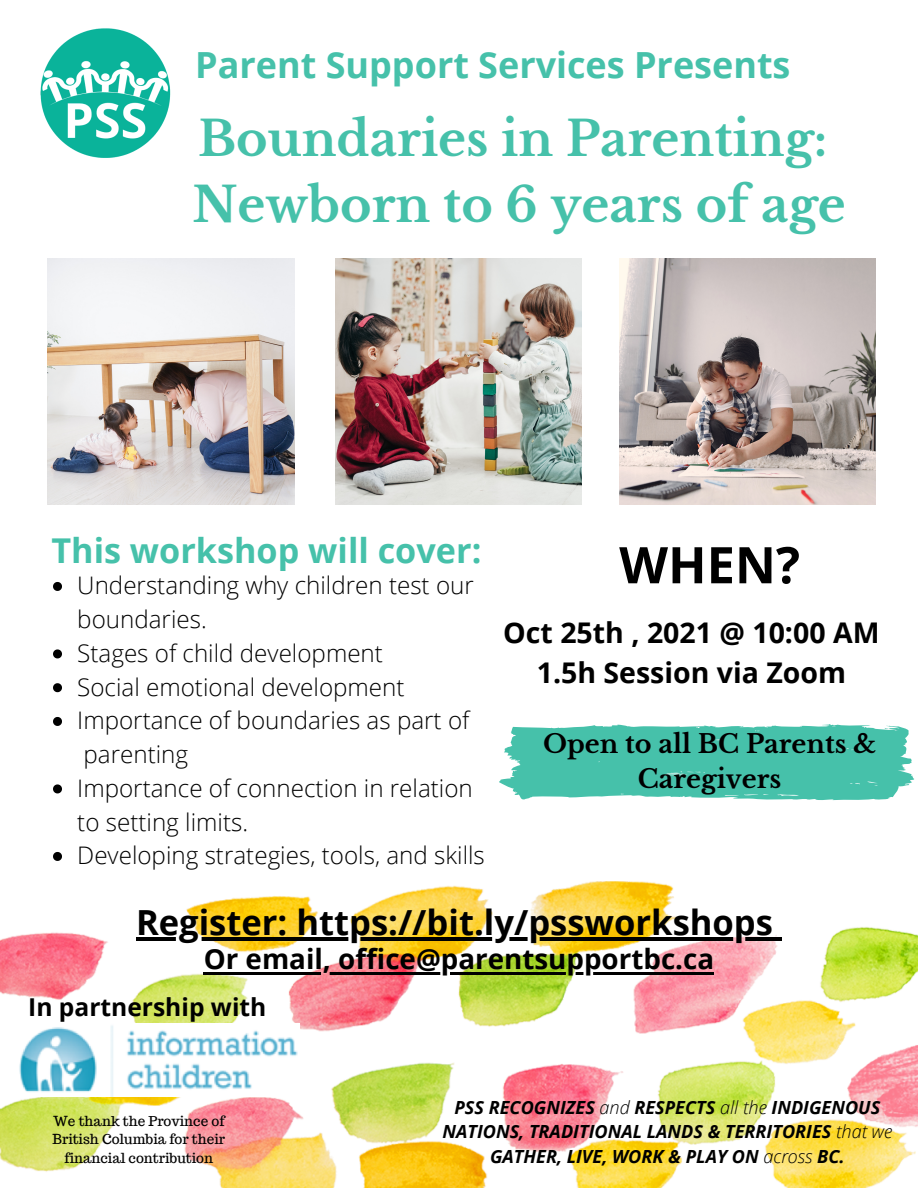
<style>
.page{position:relative;width:918px;height:1188px;background:#fff}
.page>*{position:absolute;margin:0;border:0;box-sizing:border-box;transform-origin:0 0}
.t1{font:700 50.55px "Open Sans";color:#000}
.t2{font:700 47.85px "Libre Baskerville";color:#46c1aa}
.t3{font:700 36px "Open Sans";color:#46c1aa}
.t4{font:700 34.5px "Open Sans";color:#000}
.t5{font:700 34.2px "Open Sans";color:#46c1aa}
.t6{font:700 28.5px "Open Sans";color:#000}
.t7{font:700 27.75px "Open Sans";color:#000}
.t8{font:700 25.5px/34.8px "Libre Baskerville";color:#000;text-align:center}
.t9{font:700 24.6px "Open Sans";color:#000}
.t10{font:300 24.15px/33.8px "Open Sans";color:#000}
.t11{font:italic 700 18.15px/24.8px "Open Sans";color:#000;text-align:center}
.t12{font:13.65px/18.8px "Trocchi";color:#000;text-align:center}
.s1{font-weight:300}
</style>
<div class="page">
<img style="left:0;top:882px;width:918px;height:306px">
<img style="left:16px;top:1023px;width:283px;height:73px">
<img style="left:336px;top:259px;width:246px;height:246px">
<img style="left:48px;top:259px;width:246px;height:246px">
<svg style="left:499px;top:724px;width:415px;height:77px;background:#5dc8b4"></svg>
<img style="left:40px;top:28px;width:131px;height:130px">
<img style="left:619px;top:259px;width:257px;height:246px">
<svg style="left:53px;top:582px;width:9px;height:9px"></svg>
<svg style="left:53px;top:649px;width:9px;height:9px"></svg>
<svg style="left:53px;top:683px;width:9px;height:9px"></svg>
<svg style="left:53px;top:717px;width:9px;height:9px"></svg>
<svg style="left:53px;top:784px;width:9px;height:9px"></svg>
<svg style="left:53px;top:852px;width:9px;height:9px"></svg>
<hr style="left:136px;top:937px;width:637px;height:4px;background:#000">
<svg style="left:773px;top:937px;width:9px;height:4px"></svg>
<hr style="left:204px;top:972px;width:510px;height:3px;background:#000">
<p class="t3" style="left:195px;top:40px;width:597px">Parent Support Services Presents</p>
<p class="t2" style="left:198px;top:109px;width:631px">Boundaries in Parenting:</p>
<p class="t2" style="left:192px;top:176px;width:655px">Newborn to 6 years of age</p>
<p class="t5" style="left:51px;top:527px;width:432px">This workshop will cover:</p>
<p class="t1" style="left:619px;top:529px;width:182px">WHEN?</p>
<p class="t10" style="left:77px;top:568px;width:398px">Understanding why children test our boundaries.</p>
<p class="t10" style="left:77px;top:636px;width:307px">Stages of child development</p>
<p class="t10" style="left:77px;top:669px;width:329px">Social emotional development</p>
<p class="t10" style="left:77px;top:703px;width:394px">Importance of boundaries as part of parenting</p>
<p class="t10" style="left:77px;top:771px;width:397px">Importance of connection in relation to setting limits.</p>
<p class="t10" style="left:77px;top:838px;width:409px">Developing strategies, tools, and skills</p>
<p class="t6" style="left:503px;top:613px;width:378px">Oct 25th , 2021 @ 10:00 AM</p>
<p class="t6" style="left:537px;top:652px;width:311px">1.5h Session via Zoom</p>
<p class="t8" style="left:543px;top:727px;width:335px">Open to all BC Parents &amp;<br>Caregivers</p>
<p class="t4" style="left:136px;top:898px;width:639px">Register: https://bit.ly/pssworkshops</p>
<p class="t7" style="left:204px;top:940px;width:512px">Or email, office@parentsupportbc.ca</p>
<p class="t9" style="left:28px;top:990px;width:240px">In partnership with</p>
<p class="t12" style="left:52px;top:1111px;width:174px">We thank the Province of<br>British Columbia for their financial contribution</p>
<p class="t11" style="left:442px;top:1094px;width:451px">PSS RECOGNIZES <span class="s1">and</span> RESPECTS <span class="s1">all the</span> INDIGENOUS<br>NATIONS, TRADITIONAL LANDS &amp; TERRITORIES <span class="s1">that we<br></span>GATHER, LIVE, WORK &amp; PLAY ON <span class="s1">across</span> BC.</p>
</div>
